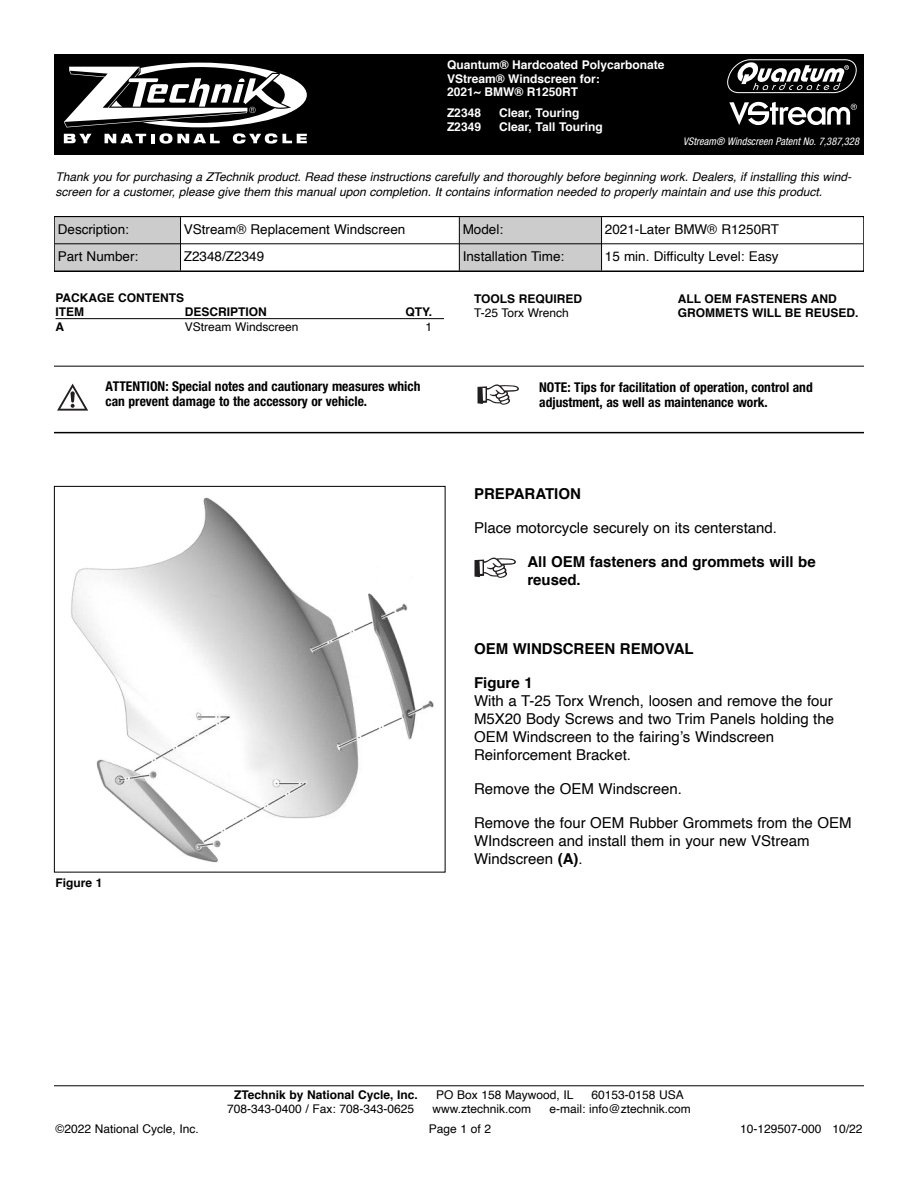
<style>
.page{position:relative;width:918px;height:1188px;background:#fff}
.page>*{position:absolute;margin:0;border:0;box-sizing:border-box;transform-origin:0 0}
.t1{font:15px/18px "Helvetica";color:#000}
.t2{font:700 15px/18px "Helvetica";color:#000}
.t3{font:700 condensed 13.5px/15px "Helvetica Neue LT Pro";color:#000}
.t4{font:13.5px "Helvetica";color:#000}
.t5{font:italic 12px/14.4px "Helvetica";color:#000}
.t6{font:12px "Helvetica";color:#000}
.t7{font:700 12px/14.4px "Helvetica";color:#000}
.t8{font:700 12px/13.5px "Helvetica";color:#fff}
.t9{font:italic condensed 10.5px "Helvetica Neue LT Pro";color:#fff}
.s1{font-weight:700}
</style>
<div class="page">
<hr style="left:56px;top:318px;width:388px;height:1px;background:#000">
<img style="left:71px;top:497px;width:363px;height:366px">
<div style="left:54px;top:486px;width:391px;height:387px;border:1px solid #000"></div>
<hr style="left:54px;top:432px;width:810px;height:1px;background:#000">
<div style="left:54px;top:216px;width:127px;height:28px;background:#ccc"></div>
<div style="left:459px;top:216px;width:143px;height:28px;background:#ccc"></div>
<div style="left:54px;top:244px;width:127px;height:27px;background:#ccc"></div>
<div style="left:459px;top:244px;width:143px;height:27px;background:#ccc"></div>
<div style="left:54px;top:216px;width:810px;height:55px;border:2px solid #000"></div>
<hr style="left:180px;top:217px;width:1px;height:54px;background:#000">
<hr style="left:459px;top:217px;width:1px;height:54px;background:#000">
<hr style="left:601px;top:217px;width:1px;height:54px;background:#000">
<hr style="left:55px;top:243px;width:125px;height:1px;background:#000">
<hr style="left:181px;top:243px;width:278px;height:1px;background:#000">
<hr style="left:460px;top:243px;width:141px;height:1px;background:#000">
<hr style="left:602px;top:243px;width:261px;height:1px;background:#000">
<svg style="left:57px;top:384px;width:31px;height:27px"></svg>
<svg style="left:478px;top:384px;width:41px;height:21px"></svg>
<hr style="left:54px;top:366px;width:810px;height:1px;background:#000">
<svg style="left:475px;top:558px;width:41px;height:20px"></svg>
<div style="left:54px;top:54px;width:810px;height:101px;background:#000"></div>
<svg style="left:727px;top:59px;width:130px;height:34px"></svg>
<svg style="left:729px;top:102px;width:128px;height:23px"></svg>
<svg style="left:64px;top:134px;width:28px;height:9px"></svg>
<svg style="left:105px;top:133px;width:115px;height:11px"></svg>
<svg style="left:233px;top:133px;width:74px;height:11px"></svg>
<svg style="left:64px;top:63px;width:243px;height:64px"></svg>
<hr style="left:54px;top:1085px;width:810px;height:1px;background:#000">
<p class="t8" style="left:447px;top:59px;width:219px">Quantum® Hardcoated Polycarbonate<br>VStream® Windscreen for:<br>2021~ BMW® R1250RT</p>
<p class="t8" style="left:447px;top:107px;width:36px">Z2348</p>
<p class="t8" style="left:499px;top:107px;width:82px">Clear, Touring</p>
<p class="t8" style="left:447px;top:121px;width:36px">Z2349</p>
<p class="t8" style="left:499px;top:121px;width:105px">Clear, Tall Touring</p>
<p class="t9" style="left:683px;top:135px;width:177px">VStream® Windscreen Patent No. 7,387,328</p>
<p class="t5" style="left:56px;top:171px;width:798px">Thank you for purchasing a ZTechnik product. Read these instructions carefully and thoroughly before beginning work. Dealers, if installing this wind&shy;screen for a customer, please give them this manual upon completion. It contains information needed to properly maintain and use this product.</p>
<p class="t4" style="left:58px;top:224px;width:73px">Description:</p>
<p class="t4" style="left:184px;top:224px;width:223px">VStream® Replacement Windscreen</p>
<p class="t4" style="left:463px;top:224px;width:42px">Model:</p>
<p class="t4" style="left:605px;top:224px;width:176px">2021-Later BMW® R1250RT</p>
<p class="t4" style="left:58px;top:251px;width:82px">Part Number:</p>
<p class="t4" style="left:184px;top:251px;width:82px">Z2348/Z2349</p>
<p class="t4" style="left:463px;top:251px;width:103px">Installation Time:</p>
<p class="t4" style="left:605px;top:251px;width:175px">15 min. Difficulty Level: Easy</p>
<p class="t7" style="left:56px;top:291px;width:130px">PACKAGE CONTENTS<br>ITEM</p>
<p class="t7" style="left:185px;top:306px;width:84px">DESCRIPTION</p>
<p class="t7" style="left:406px;top:306px;width:28px">QTY.</p>
<p class="t7" style="left:56px;top:320px;width:10px">A</p>
<p class="t6" style="left:185px;top:321px;width:115px">VStream Windscreen</p>
<p class="t6" style="left:426px;top:321px;width:8px">1</p>
<p class="t7" style="left:474px;top:293px;width:110px">TOOLS REQUIRED</p>
<p class="t6" style="left:474px;top:307px;width:96px">T-25 Torx Wrench</p>
<p class="t7" style="left:678px;top:293px;width:182px;line-height:13.5px">ALL OEM FASTENERS AND<br>GROMMETS WILL BE REUSED.</p>
<p class="t3" style="left:105px;top:380px;width:317px">ATTENTION: Special notes and cautionary measures which can prevent damage to the accessory or vehicle.</p>
<p class="t3" style="left:539px;top:381px;width:275px">NOTE: Tips for facilitation of operation, control and adjustment, as well as maintenance work.</p>
<p class="t2" style="left:474px;top:486px;width:108px">PREPARATION</p>
<p class="t1" style="left:474px;top:520px;width:305px">Place motorcycle securely on its centerstand.</p>
<p class="t2" style="left:527px;top:554px;width:290px">All OEM fasteners and grommets will be reused.</p>
<p class="t7" style="left:55px;top:876px;width:49px">Figure 1</p>
<p class="t2" style="left:474px;top:640px;width:221px">OEM WINDSCREEN REMOVAL</p>
<p class="t2" style="left:474px;top:675px;width:60px">Figure 1</p>
<p class="t1" style="left:474px;top:693px;width:362px">With a T-25 Torx Wrench, loosen and remove the four M5X20 Body Screws and two Trim Panels holding the OEM Windscreen to the fairing’s Windscreen Reinforcement Bracket.</p>
<p class="t1" style="left:474px;top:781px;width:209px">Remove the OEM Windscreen.</p>
<p class="t1" style="left:474px;top:815px;width:379px">Remove the four OEM Rubber Grommets from the OEM<br>WIndscreen and install them in your new VStream<br>Windscreen <span class="s1">(A)</span>.</p>
<p class="t7" style="left:234px;top:1089px;width:185px">ZTechnik by National Cycle, Inc.</p>
<p class="t6" style="left:436px;top:1090px;width:139px">PO Box 158 Maywood, IL</p>
<p class="t6" style="left:592px;top:1090px;width:94px">60153-0158 USA</p>
<p class="t6" style="left:227px;top:1104px;width:189px">708-343-0400 / Fax: 708-343-0625</p>
<p class="t6" style="left:433px;top:1104px;width:100px">www.ztechnik.com</p>
<p class="t6" style="left:550px;top:1104px;width:143px">e-mail: info@ztechnik.com</p>
<p class="t6" style="left:55px;top:1124px;width:145px">©2022 National Cycle, Inc.</p>
<p class="t6" style="left:429px;top:1124px;width:64px">Page 1 of 2</p>
<p class="t6" style="left:740px;top:1124px;width:124px">10-129507-000 10/22</p>
</div>
